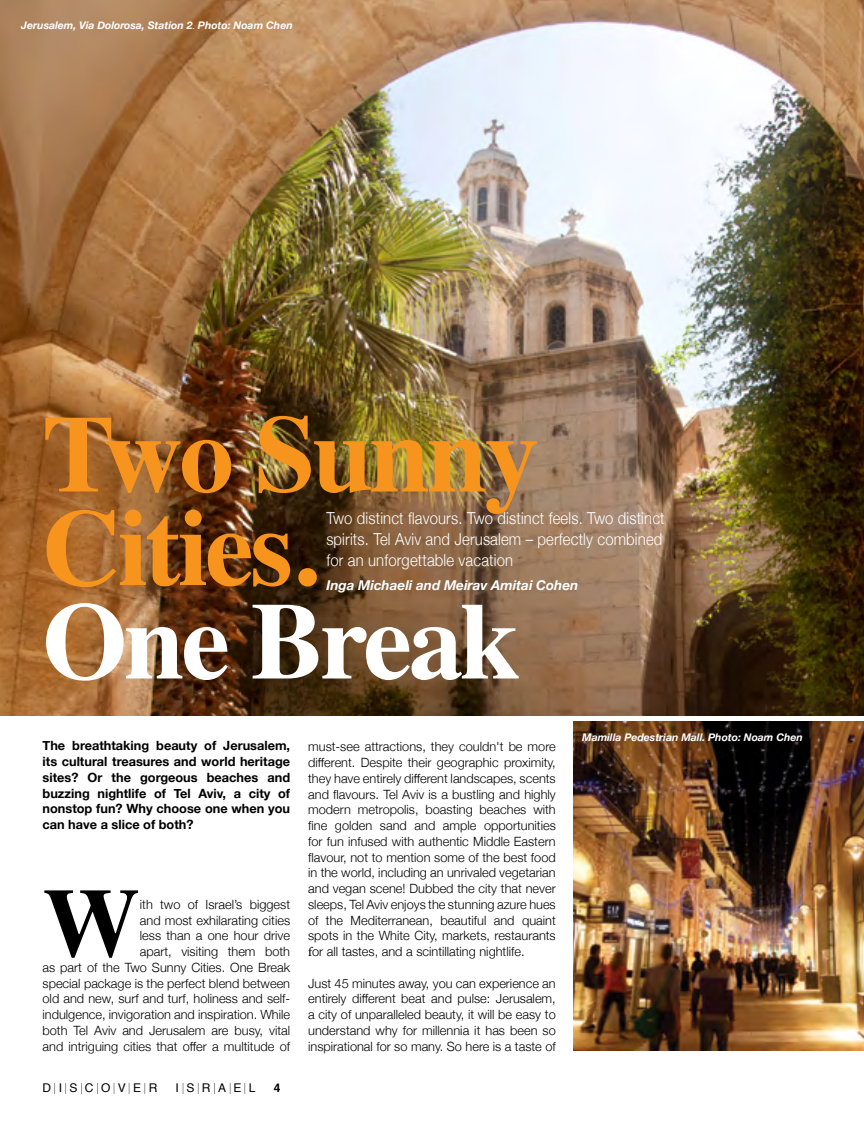
<style>
.page{position:relative;width:864px;height:1136px;background:#fff}
.page>*{position:absolute;margin:0;border:0;box-sizing:border-box;transform-origin:0 0}
.t1{font:700 109.05px/93.4px "Times";letter-spacing:-.03em;color:#f7941e}
.t2{font:700 109.05px "Times";letter-spacing:-.03em;color:#fff}
.t3{font:700 97.2px "Times";color:#000}
.t4{font:300 16.5px/21px "Helvetica Neue";letter-spacing:.01em;color:#fff;scale:.9 1}
.t5{font:italic 700 13.5px "Helvetica Neue";color:#fff}
.t6{font:300 12.75px/15.8px "Helvetica Neue";color:#000;text-align:justify}
.t7{font:700 12.75px/15.8px "Helvetica Neue";color:#000;text-align:justify}
.t8{font:12px "Helvetica";letter-spacing:.62em;color:#000}
.t9{font:700 12px "Helvetica";color:#000}
.t10{font:italic 700 10.5px "Helvetica Neue";color:#fff}
.s1{font-family:"Adobe Hebrew";font-weight:400;font-style:normal}
.s2{font-family:"Adobe Hebrew";font-weight:400}
</style>
<div class="page">
<img style="left:0;top:0;width:863px;height:715px">
<img style="left:573px;top:721px;width:290px;height:329px">
<p class="t10" style="left:21px;top:17px;width:273px">Jerusalem, Via Dolorosa, Station 2<span class="s1">.</span> Photo: Noam Chen</p>
<h1 class="t1" style="left:43px;top:396px;width:498px">Two Sunny<br>Cities.</h1>
<h1 class="t2" style="left:43px;top:537px;width:479px">One Break</h1>
<p class="t4" style="left:326px;top:506px;width:377px">Two distinct flavours. Two distinct feels. Two distinct spirits. Tel Aviv and Jerusalem – perfectly combined for an unforgettable vacation</p>
<p class="t5" style="left:326px;top:574px;width:253px">Inga Michaeli and Meirav Amitai Cohen</p>
<p class="t7" style="left:43px;top:738px;width:249px">The breathtaking beauty of Jerusalem, its cultural treasures and world heritage sites? Or the gorgeous beaches and buzzing nightlife of Tel Aviv, a city of nonstop fun? Why choose one when you can have a slice of both?</p>
<h2 class="t3" style="left:43px;top:830px;width:99px">W</h2>
<p class="t6" style="left:43px;top:895px;width:249px;text-align:right">ith two of Israel’s biggest<br>and most exhilarating cities<br>less than a one hour drive<br>apart, visiting them both<br>as part of the Two Sunny Cities. One Break special package is the perfect blend between old and new, surf and turf, holiness and self&shy;indulgence, invigoration and inspiration. While both Tel Aviv and Jerusalem are busy, vital and intriguing cities that offer a multitude of</p>
<p class="t8" style="left:43px;top:1078px;width:116px">DISCOVER</p>
<p class="t8" style="left:175px;top:1078px;width:81px">ISRAEL</p>
<p class="t9" style="left:273px;top:1077px;width:8px">4</p>
<p class="t6" style="left:308px;top:738px;width:249px">must-see attractions, they couldn't be more different. Despite their geographic proximity, they have entirely different landscapes, scents and flavours. Tel Aviv is a bustling and highly modern metropolis, boasting beaches with fine golden sand and ample opportunities for fun infused with authentic Middle Eastern flavour, not to mention some of the best food in the world, including an unrivaled vegetarian and vegan scene! Dubbed the city that never sleeps, Tel Aviv enjoys the stunning azure hues of the Mediterranean, beautiful and quaint spots in the White City, markets, restaurants <span class="s2">f</span>or all tastes, and a scintillating nightlife.</p>
<p class="t6" style="left:308px;top:974px;width:249px">Just 45 minutes away, you can experience an entirely different beat and pulse: Jerusalem, a city of unparalleled beauty, it will be easy to understand why for millennia it has been so inspirational for so many. So here is a taste of</p>
<p class="t10" style="left:582px;top:728px;width:222px">Mamilla Pedestrian Mall. Photo: Noam Chen</p>
</div>
